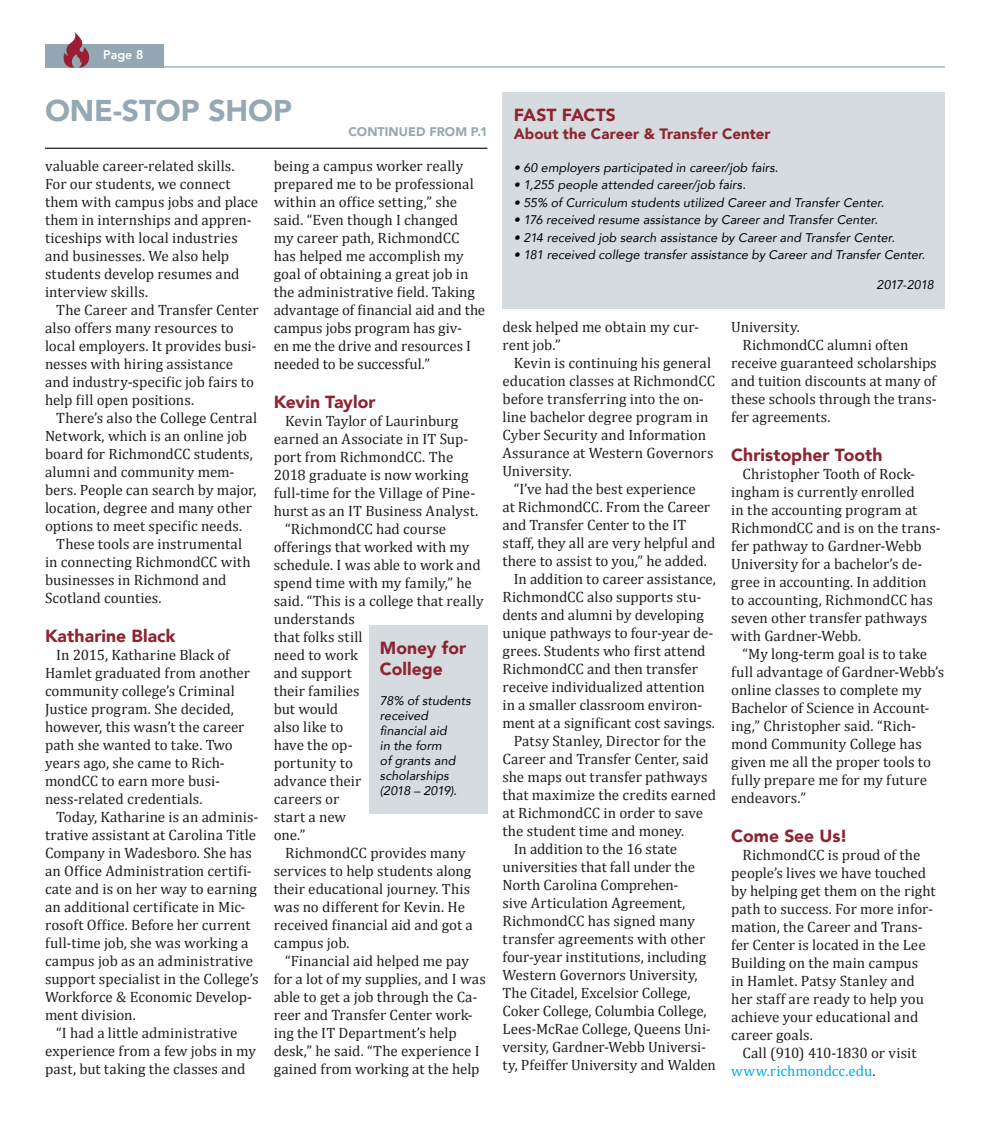
<style>
.page{position:relative;width:990px;height:1125px;background:#fff}
.page>*{position:absolute;margin:0;border:0;box-sizing:border-box;transform-origin:0 0}
.Body_Subhead{font:900 30px "Avenir";letter-spacing:-.005em;color:#96a8b3}
.Body_Subhead-2{font:900 17.5px "Avenir";letter-spacing:.005em;color:#8d2431}
.Photo_Cutline{font:900 17.5px/21px "Avenir";letter-spacing:.005em;color:#8d2431}
.t1{font:15px/18px "Cambria";color:#231f20}
.Photo_Cutline-2{font:900 15px "Avenir";letter-spacing:.005em;color:#8d2431}
.Photo_Cutline-3{font:italic 12.5px/15px "Avenir";letter-spacing:.005em;color:#000}
.Jump_From_with_Rule{font:900 12.5px "Avenir";letter-spacing:.005em;color:#96a8b3}
.Photo_Cutline-4{font:italic 12.5px "Avenir";letter-spacing:-.03em;color:#000}
.t2{font:800 12.5px "Avenir";color:#fff}
.s1{color:#00aeef}
</style>
<div class="page">
<div style="left:45px;top:44px;width:119px;height:24px;background:#94a7b2"></div>
<img style="left:63px;top:32px;width:27px;height:36px">
<hr style="left:153px;top:66px;width:792px;height:2px;background:#94a7b2">
<hr style="left:45px;top:148px;width:443px;height:1px;background:#231f20">
<div style="left:369px;top:626px;width:119px;height:189px;background:#d5dbdf"></div>
<div style="left:502px;top:92px;width:443px;height:217px;background:#d5dbdf"></div>
<p class="t2" style="left:103px;top:45px;width:42px">Page 8</p>
<p class="Body_Subhead" style="left:45px;top:85px;width:248px">ONE-STOP SHOP</p>
<p class="Jump_From_with_Rule" style="left:349px;top:121px;width:140px">CONTINUED FROM P.1</p>
<p class="t1" style="left:45px;top:157px;width:215px">valuable career-related skills.<br>For our students, we connect them with campus jobs and place them in internships and appren&shy;ticeships with local industries and businesses. We also help students develop resumes and interview skills.</p>
<p class="t1" style="left:45px;top:301px;width:215px;text-indent:11px">The Career and Transfer Center also offers many resources to local employers. It provides busi&shy;nesses with hiring assistance and industry-specific job fairs to help fill open positions.</p>
<p class="t1" style="left:45px;top:409px;width:214px;text-indent:11px">There’s also the College Central<br>Network, which is an online job board for RichmondCC students, alumni and community mem&shy;bers. People can search by major, location, degree and many other options to meet specific needs.</p>
<p class="t1" style="left:45px;top:535px;width:207px;text-indent:11px">These tools are instrumental in connecting RichmondCC with businesses in Richmond and<br>Scotland counties.</p>
<p class="Body_Subhead-2" style="left:45px;top:621px;width:132px">Katharine Black</p>
<p class="t1" style="left:45px;top:646px;width:206px;text-indent:11px">In 2015, Katharine Black of<br>Hamlet graduated from another community college’s Criminal<br>Justice program. She decided, however, this wasn’t the career path she wanted to take. Two years ago, she came to Rich&shy;mondCC to earn more busi&shy;ness-related credentials.</p>
<p class="t1" style="left:45px;top:808px;width:215px;text-indent:11px">Today, Katharine is an adminis&shy;trative assistant at Carolina Title<br>Company in Wadesboro. She has an Office Administration certifi&shy;cate and is on her way to earning an additional certificate in Mic&shy;rosoft Office. Before her current full-time job, she was working a campus job as an administrative support specialist in the College’s<br>Workforce &amp; Economic Develop&shy;ment division.</p>
<p class="t1" style="left:45px;top:1024px;width:213px;text-indent:11px">“I had a little administrative experience from a few jobs in my past, but taking the classes and</p>
<p class="t1" style="left:274px;top:157px;width:213px">being a campus worker really prepared me to be professional within an office setting,” she said. “Even though I changed<br>my career path, RichmondCC has helped me accomplish my goal of obtaining a great job in the administrative field. Taking advantage of financial aid and the campus jobs program has giv-<br>en me the drive and resources I needed to be successful.”</p>
<p class="Body_Subhead-2" style="left:274px;top:387px;width:103px">Kevin Taylor</p>
<p class="t1" style="left:274px;top:412px;width:206px;text-indent:11px">Kevin Taylor of Laurinburg earned an Associate in IT Sup&shy;port from RichmondCC. The<br>2018 graduate is now working full-time for the Village of Pine&shy;hurst as an IT Business Analyst.</p>
<p class="t1" style="left:274px;top:520px;width:211px;text-indent:11px">“RichmondCC had course offerings that worked with my schedule. I was able to work and spend time with my family,” he said. “This is a college that really understands<br>that folks still<br>need to work<br>and support<br>their families<br>but would<br>also like to<br>have the op-<br>portunity to<br>advance their<br>careers or<br>start a new<br>one.”</p>
<p class="t1" style="left:274px;top:844px;width:201px;text-indent:11px">RichmondCC provides many services to help students along their educational journey. This was no different for Kevin. He received financial aid and got a campus job.</p>
<p class="t1" style="left:274px;top:952px;width:214px;text-indent:11px">“Financial aid helped me pay for a lot of my supplies, and I was able to get a job through the Ca&shy;reer and Transfer Center work&shy;ing the IT Department’s help desk,” he said. “The experience I gained from working at the help</p>
<p class="Photo_Cutline" style="left:380px;top:637px;width:88px">Money for<br>College</p>
<p class="Photo_Cutline-3" style="left:380px;top:693px;width:92px">78% of students received</p>
<p class="Photo_Cutline-3" style="left:380px;top:723px;width:78px">financial aid in the form<br>of grants and scholarships (2018 – 2019).</p>
<p class="Photo_Cutline" style="left:514px;top:104px;width:104px">FAST FACTS</p>
<p class="Photo_Cutline-2" style="left:514px;top:121px;width:258px">About the Career &amp; Transfer Center</p>
<p class="Photo_Cutline-3" style="left:514px;top:160px;width:266px">• 60 employers participated in career/job fairs.</p>
<p class="Photo_Cutline-3" style="left:514px;top:177px;width:234px">• 1,255 people attended career/job fairs.</p>
<p class="Photo_Cutline-3" style="left:514px;top:195px;width:372px">• 55% of Curriculum students utilized Career and Transfer Center.</p>
<p class="Photo_Cutline-3" style="left:514px;top:212px;width:366px">• 176 received resume assistance by Career and Transfer Center.</p>
<p class="Photo_Cutline-3" style="left:514px;top:230px;width:383px">• 214 received job search assistance by Career and Transfer Center.</p>
<p class="Photo_Cutline-3" style="left:514px;top:247px;width:413px">• 181 received college transfer assistance by Career and Transfer Center.</p>
<p class="Photo_Cutline-4" style="left:877px;top:277px;width:59px">2017-2018</p>
<p class="t1" style="left:502px;top:317px;width:198px">desk helped me obtain my cur&shy;rent job.”</p>
<p class="t1" style="left:502px;top:353px;width:214px;text-indent:11px">Kevin is continuing his general education classes at RichmondCC before transferring into the on&shy;line bachelor degree program in<br>Cyber Security and Information<br>Assurance at Western Governors<br>University.</p>
<p class="t1" style="left:502px;top:479px;width:214px;text-indent:11px">“I’ve had the best experience<br>at RichmondCC. From the Career and Transfer Center to the IT staff, they all are very helpful and there to assist to you,” he added.</p>
<p class="t1" style="left:502px;top:569px;width:215px;text-indent:11px">In addition to career assistance,<br>RichmondCC also supports stu&shy;dents and alumni by developing unique pathways to four-year de&shy;grees. Students who first attend<br>RichmondCC and then transfer receive individualized attention in a smaller classroom environ&shy;ment at a significant cost savings.</p>
<p class="t1" style="left:502px;top:731px;width:215px;text-indent:11px">Patsy Stanley, Director for the<br>Career and Transfer Center, said she maps out transfer pathways that maximize the credits earned at RichmondCC in order to save the student time and money.</p>
<p class="t1" style="left:502px;top:839px;width:215px;text-indent:11px">In addition to the 16 state universities that fall under the<br>North Carolina Comprehen-<br>sive Articulation Agreement,<br>RichmondCC has signed many transfer agreements with other four-year institutions, including<br>Western Governors University,<br>The Citadel, Excelsior College,<br>Coker College, Columbia College,<br>Lees-McRae College, Queens Uni&shy;versity, Gardner-Webb Universi&shy;ty, Pfeiffer University and Walden</p>
<p class="t1" style="left:731px;top:317px;width:70px">University.</p>
<p class="t1" style="left:731px;top:335px;width:207px;text-indent:11px">RichmondCC alumni often receive guaranteed scholarships and tuition discounts at many of these schools through the trans&shy;fer agreements.</p>
<p class="Body_Subhead-2" style="left:731px;top:440px;width:153px">Christopher Tooth</p>
<p class="t1" style="left:731px;top:464px;width:211px;text-indent:11px">Christopher Tooth of Rock&shy;ingham is currently enrolled<br>in the accounting program at<br>RichmondCC and is on the trans&shy;fer pathway to Gardner-Webb<br>University for a bachelor’s de&shy;gree in accounting. In addition to accounting, RichmondCC has seven other transfer pathways with Gardner-Webb.</p>
<p class="t1" style="left:731px;top:644px;width:215px;text-indent:11px">“My long-term goal is to take full advantage of Gardner-Webb’s online classes to complete my<br>Bachelor of Science in Account&shy;ing,” Christopher said. “Rich&shy;mond Community College has given me all the proper tools to fully prepare me for my future endeavors.”</p>
<p class="Body_Subhead-2" style="left:731px;top:821px;width:118px">Come See Us!</p>
<p class="t1" style="left:731px;top:845px;width:206px;text-indent:11px">RichmondCC is proud of the people’s lives we have touched by helping get them on the right path to success. For more infor&shy;mation, the Career and Trans&shy;fer Center is located in the Lee<br>Building on the main campus<br>in Hamlet. Patsy Stanley and her staff are ready to help you achieve your educational and career goals.</p>
<p class="t1" style="left:731px;top:1043px;width:187px;text-indent:11px">Call (910) 410-1830 or visit <span class="s1">www.richmondcc.edu</span>.</p>
</div>
